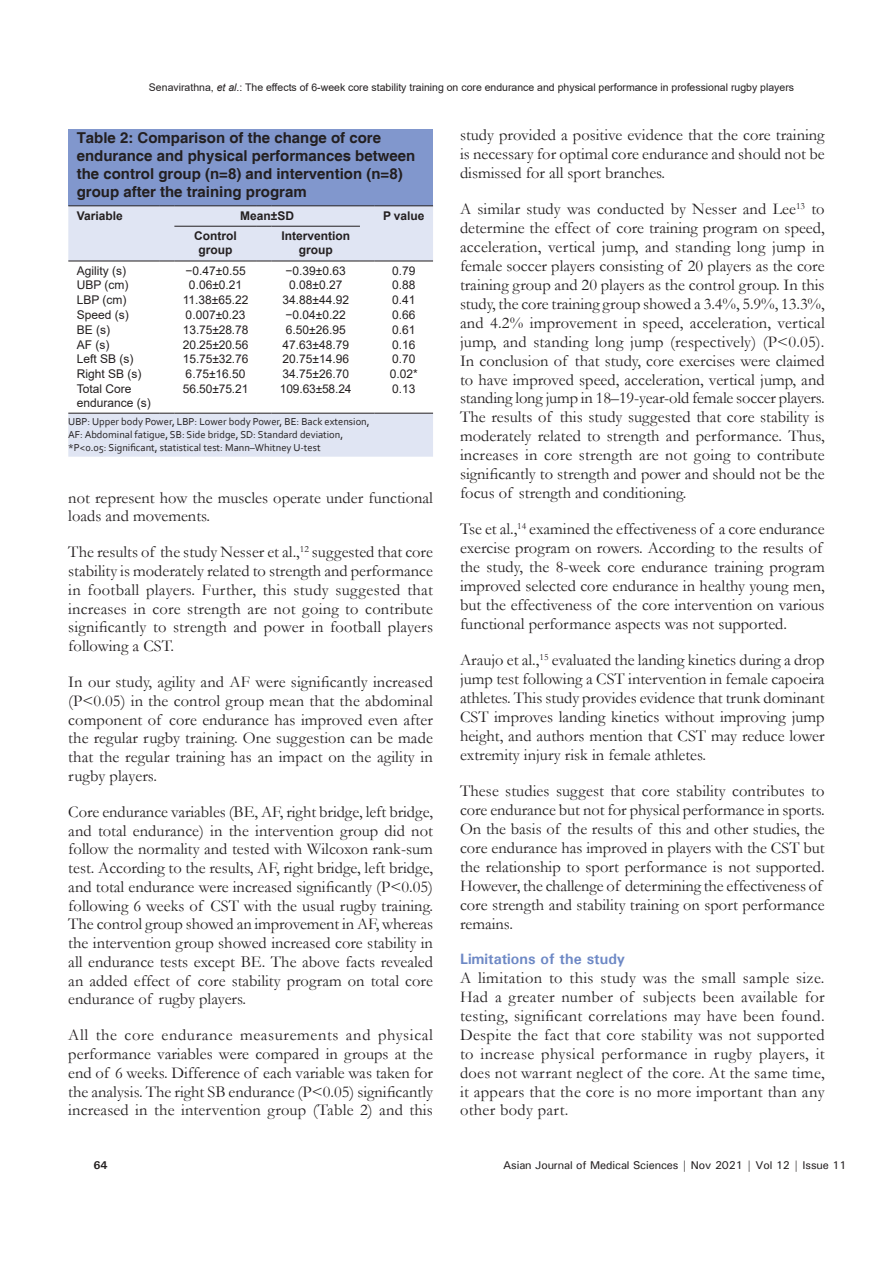
<style>
.page{position:relative;width:893px;height:1263px;background:#fff}
.page>*{position:absolute;margin:0;border:0;box-sizing:border-box;transform-origin:0 0}
.TX{font:16.5px/18.9px "Garamond";color:#231f20;text-align:justify}
.TT{font:700 15px/18px "Helvetica";color:#231f20}
.t1{font:700 15px "Univers";color:#6d88c5}
.TB{font:12px "Arial";color:#231f20}
.TCH{font:700 12px/14.4px "Arial";color:#231f20;text-align:center}
.TBL{font:12px/14.4px "Arial";color:#231f20}
.t2{font:500 11.25px "Univers";letter-spacing:-.01em;color:#231f20}
.t3{font:700 11.25px "Univers";color:#231f20}
.TFN{font:10.5px/12.6px "Corbel";color:#231f20}
.t4{font:10.5px "Arial";color:#231f20}
.s1{font-style:italic}
</style>
<div class="page">
<div style="left:68px;top:129px;width:365px;height:77px;background:#8197cd"></div>
<svg style="left:68px;top:206px;width:365px;height:251px"></svg>
<hr style="left:68px;top:261px;width:92px;height:1px;background:#231f20">
<svg style="left:160px;top:261px;width:14px;height:1px"></svg>
<hr style="left:174px;top:261px;width:83px;height:1px;background:#231f20">
<svg style="left:257px;top:261px;width:14px;height:1px"></svg>
<hr style="left:271px;top:261px;width:89px;height:1px;background:#231f20">
<hr style="left:375px;top:261px;width:58px;height:1px;background:#231f20">
<svg style="left:360px;top:261px;width:15px;height:1px"></svg>
<hr style="left:174px;top:226px;width:83px;height:1px;background:#231f20">
<svg style="left:257px;top:226px;width:14px;height:1px"></svg>
<hr style="left:271px;top:226px;width:89px;height:1px;background:#231f20">
<hr style="left:68px;top:205px;width:92px;height:1px;background:#231f20">
<svg style="left:160px;top:205px;width:14px;height:1px"></svg>
<hr style="left:174px;top:205px;width:83px;height:1px;background:#231f20">
<svg style="left:257px;top:205px;width:14px;height:1px"></svg>
<hr style="left:271px;top:205px;width:89px;height:1px;background:#231f20">
<svg style="left:360px;top:205px;width:15px;height:1px"></svg>
<hr style="left:375px;top:205px;width:58px;height:1px;background:#231f20">
<hr style="left:68px;top:413px;width:92px;height:1px;background:#231f20">
<svg style="left:160px;top:413px;width:14px;height:1px"></svg>
<hr style="left:174px;top:413px;width:83px;height:1px;background:#231f20">
<svg style="left:257px;top:413px;width:14px;height:1px"></svg>
<hr style="left:271px;top:413px;width:89px;height:1px;background:#231f20">
<svg style="left:360px;top:413px;width:15px;height:1px"></svg>
<hr style="left:375px;top:413px;width:58px;height:1px;background:#231f20">
<p class="t4" style="left:149px;top:80px;width:647px">Senavirathna, <span class="s1">et al</span>.: The effects of 6-week core stability training on core endurance and physical performance in professional rugby players</p>
<p class="TT" style="left:77px;top:130px;width:340px">Table 2: Comparison of the change of core endurance and physical performances between the control group (n=8) and intervention (n=8) group after the training program</p>
<p class="TCH" style="left:77px;top:208px;width:48px">Variable</p>
<p class="TCH" style="left:240px;top:208px;width:55px">Mean±SD</p>
<p class="TCH" style="left:383px;top:208px;width:43px">P value</p>
<p class="TCH" style="left:194px;top:229px;width:44px">Control group</p>
<p class="TCH" style="left:281px;top:229px;width:70px">Intervention group</p>
<p class="TB" style="left:77px;top:262px;width:51px">Agility (s)</p>
<p class="TB" style="left:185px;top:262px;width:62px">−0.47±0.55</p>
<p class="TB" style="left:286px;top:262px;width:62px">−0.39±0.63</p>
<p class="TB" style="left:392px;top:262px;width:25px">0.79</p>
<p class="TB" style="left:77px;top:277px;width:53px">UBP (cm)</p>
<p class="TB" style="left:189px;top:277px;width:55px">0.06±0.21</p>
<p class="TB" style="left:289px;top:277px;width:55px">0.08±0.27</p>
<p class="TB" style="left:392px;top:277px;width:25px">0.88</p>
<p class="TB" style="left:77px;top:292px;width:51px">LBP (cm)</p>
<p class="TB" style="left:183px;top:292px;width:67px">11.38±65.22</p>
<p class="TB" style="left:282px;top:292px;width:68px">34.88±44.92</p>
<p class="TB" style="left:392px;top:292px;width:25px">0.41</p>
<p class="TB" style="left:77px;top:306px;width:54px">Speed (s)</p>
<p class="TB" style="left:186px;top:306px;width:61px">0.007±0.23</p>
<p class="TB" style="left:286px;top:306px;width:62px">−0.04±0.22</p>
<p class="TB" style="left:392px;top:306px;width:25px">0.66</p>
<p class="TB" style="left:77px;top:321px;width:35px">BE (s)</p>
<p class="TB" style="left:183px;top:321px;width:67px">13.75±28.78</p>
<p class="TB" style="left:286px;top:321px;width:61px">6.50±26.95</p>
<p class="TB" style="left:392px;top:321px;width:25px">0.61</p>
<p class="TB" style="left:77px;top:336px;width:34px">AF (s)</p>
<p class="TB" style="left:183px;top:336px;width:67px">20.25±20.56</p>
<p class="TB" style="left:282px;top:336px;width:68px">47.63±48.79</p>
<p class="TB" style="left:392px;top:336px;width:25px">0.16</p>
<p class="TB" style="left:77px;top:351px;width:58px">Left SB (s)</p>
<p class="TB" style="left:183px;top:351px;width:67px">15.75±32.76</p>
<p class="TB" style="left:282px;top:351px;width:68px">20.75±14.96</p>
<p class="TB" style="left:392px;top:351px;width:25px">0.70</p>
<p class="TB" style="left:77px;top:366px;width:66px">Right SB (s)</p>
<p class="TB" style="left:186px;top:366px;width:61px">6.75±16.50</p>
<p class="TB" style="left:282px;top:366px;width:68px">34.75±26.70</p>
<p class="TB" style="left:390px;top:366px;width:30px">0.02*</p>
<p class="TBL" style="left:77px;top:381px;width:76px">Total Core endurance (s)</p>
<p class="TBL" style="left:183px;top:381px;width:67px">56.50±75.21</p>
<p class="TBL" style="left:280px;top:381px;width:73px">109.63±58.24</p>
<p class="TBL" style="left:392px;top:381px;width:25px">0.13</p>
<p class="TFN" style="left:68px;top:415px;width:303px">UBP: Upper body Power, LBP: Lower body Power, BE: Back extension,<br>AF: Abdominal fatigue, SB: Side bridge, SD: Standard deviation, *P&lt;0.05: Significant, statistical test: Mann–Whitney U-test</p>
<p class="TX" style="left:68px;top:488px;width:366px">not represent how the muscles operate under functional loads and movements.</p>
<p class="TX" style="left:68px;top:542px;width:366px">The results of the study Nesser et al.,<sup>12</sup> suggested that core stability is moderately related to strength and performance in football players. Further, this study suggested that increases in core strength are not going to contribute significantly to strength and power in football players following a CST.</p>
<p class="TX" style="left:68px;top:672px;width:366px">In our study, agility and AF were significantly increased (P&lt;0.05) in the control group mean that the abdominal component of core endurance has improved even after the regular rugby training. One suggestion can be made that the regular training has an impact on the agility in rugby players.</p>
<p class="TX" style="left:68px;top:802px;width:366px">Core endurance variables (BE, AF, right bridge, left bridge, and total endurance) in the intervention group did not follow the normality and tested with Wilcoxon rank-sum test. According to the results, AF, right bridge, left bridge, and total endurance were increased significantly (P&lt;0.05) following 6 weeks of CST with the usual rugby training.<br>The control group showed an improvement in AF, whereas the intervention group showed increased core stability in all endurance tests except BE. The above facts revealed an added effect of core stability program on total core endurance of rugby players.</p>
<p class="TX" style="left:68px;top:1025px;width:366px">All the core endurance measurements and physical performance variables were compared in groups at the end of 6 weeks. Difference of each variable was taken for the analysis. The right SB endurance (P&lt;0.05) significantly increased in the intervention group (Table 2) and this</p>
<p class="TX" style="left:460px;top:125px;width:366px">study provided a positive evidence that the core training is necessary for optimal core endurance and should not be dismissed for all sport branches.</p>
<p class="TX" style="left:460px;top:199px;width:366px">A similar study was conducted by Nesser and Lee<sup>13</sup> to determine the effect of core training program on speed, acceleration, vertical jump, and standing long jump in female soccer players consisting of 20 players as the core training group and 20 players as the control group. In this study, the core training group showed a 3.4%, 5.9%, 13.3%, and 4.2% improvement in speed, acceleration, vertical jump, and standing long jump (respectively) (P&lt;0.05).<br>In conclusion of that study, core exercises were claimed to have improved speed, acceleration, vertical jump, and standing long jump in 18–19-year-old female soccer players.<br>The results of this study suggested that core stability is moderately related to strength and performance. Thus, increases in core strength are not going to contribute significantly to strength and power and should not be the focus of strength and conditioning.</p>
<p class="TX" style="left:460px;top:519px;width:366px;text-align:left">Tse et al.,<sup>14</sup> examined the effectiveness of a core endurance exercise program on rowers. According to the results of the study, the 8-week core endurance training program improved selected core endurance in healthy young men, but the effectiveness of the core intervention on various functional performance aspects was not supported.</p>
<p class="TX" style="left:460px;top:650px;width:366px">Araujo et al.,<sup>15</sup> evaluated the landing kinetics during a drop jump test following a CST intervention in female capoeira athletes. This study provides evidence that trunk dominant CST improves landing kinetics without improving jump height, and authors mention that CST may reduce lower extremity injury risk in female athletes.</p>
<p class="TX" style="left:460px;top:781px;width:366px;text-align:left">These studies suggest that core stability contributes to core endurance but not for physical performance in sports.<br>On the basis of the results of this and other studies, the core endurance has improved in players with the CST but the relationship to sport performance is not supported.<br>However, the challenge of determining the effectiveness of core strength and stability training on sport performance remains.</p>
<h2 class="t1" style="left:460px;top:949px;width:167px">Limitations of the study</h2>
<p class="TX" style="left:460px;top:968px;width:366px">A limitation to this study was the small sample size.<br>Had a greater number of subjects been available for testing, significant correlations may have been found.<br>Despite the fact that core stability was not supported to increase physical performance in rugby players, it does not warrant neglect of the core. At the same time, it appears that the core is no more important than any other body part.</p>
<p class="t3" style="left:93px;top:1157px;width:16px">64</p>
<p class="t2" style="left:503px;top:1157px;width:345px">Asian Journal of Medical Sciences | Nov 2021 | Vol 12 | Issue 11</p>
</div>
